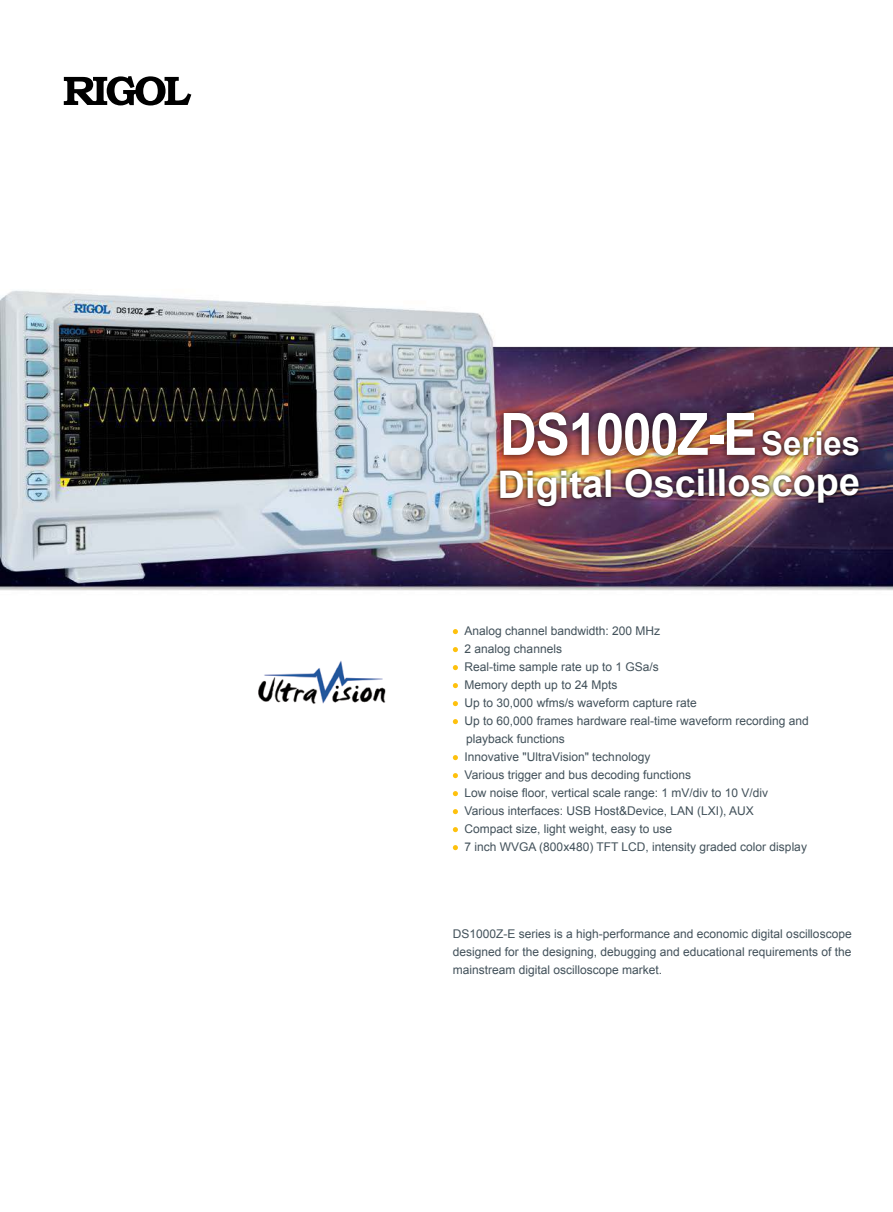
<style>
.page{position:relative;width:893px;height:1212px;background:#fff}
.page>*{position:absolute;margin:0;border:0;box-sizing:border-box;transform-origin:0 0}
.t1{font:700 58.5px "Arial";letter-spacing:-.025em;color:#fff;scale:.88 1}
.t2{font:700 37.95px "Arial";color:#fff}
.t3{font:12px/18px "Arial";color:#42515a;text-align:justify}
.s1{font-size:33px}
</style>
<div class="page">
<img style="left:0;top:94px;width:893px;height:541px">
<img style="left:495px;top:465px;width:368px;height:45px">
<img style="left:762px;top:427px;width:101px;height:33px">
<div style="left:496px;top:404px;width:266px;height:60px;background:#000;opacity:.75"></div>
<svg style="left:453px;top:629px;width:5px;height:5px"></svg>
<svg style="left:453px;top:647px;width:5px;height:5px"></svg>
<svg style="left:453px;top:665px;width:5px;height:5px"></svg>
<svg style="left:453px;top:683px;width:5px;height:5px"></svg>
<svg style="left:453px;top:701px;width:5px;height:5px"></svg>
<svg style="left:453px;top:719px;width:5px;height:5px"></svg>
<svg style="left:453px;top:755px;width:5px;height:5px"></svg>
<svg style="left:453px;top:773px;width:5px;height:5px"></svg>
<svg style="left:453px;top:791px;width:5px;height:5px"></svg>
<svg style="left:453px;top:809px;width:5px;height:5px"></svg>
<svg style="left:453px;top:827px;width:5px;height:5px"></svg>
<svg style="left:453px;top:845px;width:5px;height:5px"></svg>
<img style="left:258px;top:661px;width:128px;height:43px">
<svg style="left:64px;top:76px;width:127px;height:29px"></svg>
<h1 class="t1" style="left:500px;top:412px;width:411px">DS1000Z-E <span class="s1">Series</span></h1>
<h2 class="t2" style="left:497px;top:472px;width:364px;rotate:-1deg">Digital Oscilloscope</h2>
<p class="t3" style="left:465px;top:623px;width:346px;text-align:left">Analog channel bandwidth: 200 MHz<br>2 analog channels<br>Real-time sample rate up to 1 GSa/s<br>Memory depth up to 24 Mpts<br>Up to 30,000 wfms/s waveform capture rate<br>Up to 60,000 frames hardware real-time waveform recording and playback functions<br>Innovative "UltraVision" technology<br>Various trigger and bus decoding functions<br>Low noise floor, vertical scale range: 1 mV/div to 10 V/div Various interfaces: USB Host&amp;Device, LAN (LXI), AUX<br>Compact size, light weight, easy to use<br>7 inch WVGA (800x480) TFT LCD, intensity graded color display</p>
<p class="t3" style="left:453px;top:926px;width:400px">DS1000Z-E series is a high-performance and economic digital oscilloscope designed for the designing, debugging and educational requirements of the mainstream digital oscilloscope market.</p>
</div>
